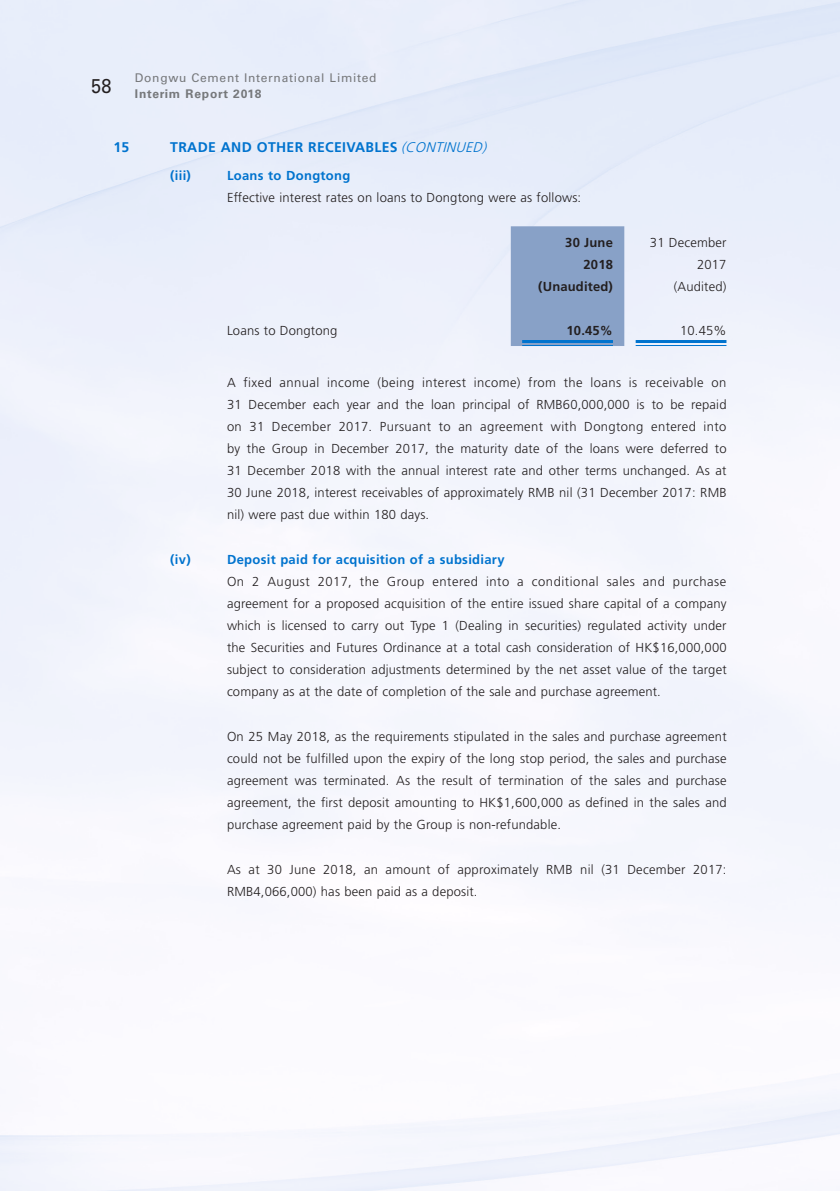
<style>
.page{position:relative;width:840px;height:1191px;background:#fff}
.page>*{position:absolute;margin:0;border:0;box-sizing:border-box;transform-origin:0 0}
.t1{font:700 14px "Frutiger LT Std";letter-spacing:.025em;color:#0073ce}
.t2{font:300 13px/22px "Frutiger LT Std";letter-spacing:.015em;color:#231f20;text-align:justify}
.t3{font:700 13px "Frutiger LT Std";letter-spacing:.025em;color:#0073ce}
.t4{font:700 13px/22px "Frutiger LT Std";letter-spacing:.015em;color:#231f20;text-align:right}
.t5{font:12px/16px "Univers LT Std";letter-spacing:.06em;color:#76787b}
.s1{font-weight:700}
.s2{font-weight:300;font-style:italic}
</style>
<div class="page">
<div style="left:510px;top:226px;width:114px;height:120px;background:#88a1c7"></div>
<hr style="left:522px;top:340px;width:90px;height:3px;background:#0073ce">
<hr style="left:522px;top:345px;width:90px;height:1px;background:#0073ce">
<hr style="left:635px;top:340px;width:91px;height:3px;background:#0073ce">
<hr style="left:635px;top:345px;width:91px;height:1px;background:#0073ce">
<p class="t5" style="left:91px;top:70px;width:286px;text-indent:44px">Dongwu Cement International Limited<br><sup>58</sup> <span class="s1">Interim Report 2018</span></p>
<p class="t1" style="left:113px;top:139px;width:17px">15</p>
<p class="t1" style="left:170px;top:139px;width:321px">TRADE AND OTHER RECEIVABLES <span class="s2">(CONTINUED)</span></p>
<p class="t3" style="left:170px;top:168px;width:22px">(iii)</p>
<p class="t3" style="left:227px;top:168px;width:125px">Loans to Dongtong</p>
<p class="t2" style="left:227px;top:187px;width:355px">Effective interest rates on loans to Dongtong were as follows:</p>
<p class="t4" style="left:565px;top:231px;width:49px">30 June<br>2018</p>
<p class="t2" style="left:649px;top:231px;width:78px;text-align:right">31 December<br>2017</p>
<p class="t4" style="left:538px;top:275px;width:76px">(Unaudited)</p>
<p class="t2" style="left:673px;top:275px;width:54px">(Audited)</p>
<p class="t2" style="left:227px;top:319px;width:112px">Loans to Dongtong</p>
<p class="t4" style="left:566px;top:319px;width:48px">10.45%</p>
<p class="t2" style="left:679px;top:319px;width:48px">10.45%</p>
<p class="t2" style="left:227px;top:372px;width:501px">A fixed annual income (being interest income) from the loans is receivable on 31 December each year and the loan principal of RMB60,000,000 is to be repaid on 31 December 2017. Pursuant to an agreement with Dongtong entered into by the Group in December 2017, the maturity date of the loans were deferred to 31 December 2018 with the annual interest rate and other terms unchanged. As at 30 June 2018, interest receivables of approximately RMB nil (31 December 2017: RMB nil) were past due within 180 days.</p>
<p class="t3" style="left:170px;top:552px;width:22px">(iv)</p>
<p class="t3" style="left:227px;top:552px;width:279px">Deposit paid for acquisition of a subsidiary</p>
<p class="t2" style="left:227px;top:571px;width:501px">On 2 August 2017, the Group entered into a conditional sales and purchase agreement for a proposed acquisition of the entire issued share capital of a company which is licensed to carry out Type 1 (Dealing in securities) regulated activity under the Securities and Futures Ordinance at a total cash consideration of HK$16,000,000 subject to consideration adjustments determined by the net asset value of the target company as at the date of completion of the sale and purchase agreement.</p>
<p class="t2" style="left:227px;top:725px;width:501px">On 25 May 2018, as the requirements stipulated in the sales and purchase agreement could not be fulfilled upon the expiry of the long stop period, the sales and purchase agreement was terminated. As the result of termination of the sales and purchase agreement, the first deposit amounting to HK$1,600,000 as defined in the sales and purchase agreement paid by the Group is non-refundable.</p>
<p class="t2" style="left:227px;top:858px;width:500px">As at 30 June 2018, an amount of approximately RMB nil (31 December 2017:<br>RMB4,066,000) has been paid as a deposit.</p>
</div>
